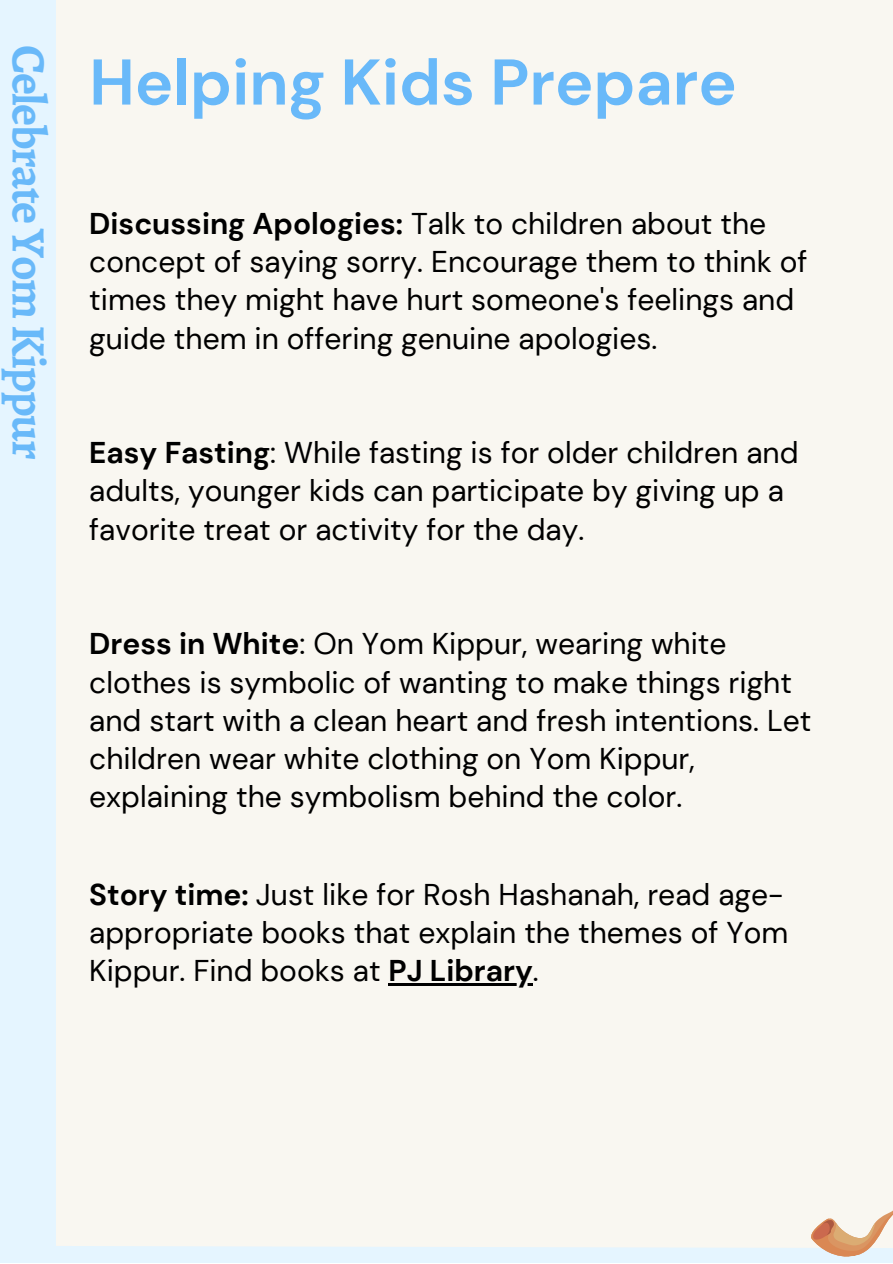
<style>
.page{position:relative;width:893px;height:1264px;background:#fff}
.page>*{position:absolute;margin:0;border:0;box-sizing:border-box;transform-origin:0 0}
.t1{font:700 64.5px "DM Sans";color:#69b9f9}
.t2{font:700 48px "Alegreya";letter-spacing:-.035em;color:#69b9f9}
.t3{font:30px/38.2px "DM Sans";color:#000}
.s1{font-weight:700}
</style>
<div class="page">
<div style="left:0;top:0;width:892px;height:1262px;background:#e5f5ff"></div>
<div style="left:57px;top:0;width:835px;height:1262px;background:#f9f7f1"></div>
<svg style="left:56px;top:1202px;width:836px;height:60px"></svg>
<hr style="left:388px;top:983px;width:145px;height:2px;background:#000">
<p class="t2" style="left:61px;top:45px;width:416px;rotate:90deg">CelebrateYomKippur</p>
<p class="t1" style="left:89px;top:41px;width:649px">Helping Kids Prepare</p>
<p class="t3" style="left:89px;top:204px;width:719px"><span class="s1">Discussing Apologies:</span> Talk to children about the concept of saying sorry. Encourage them to think of times they might have hurt someone's feelings and guide them in offering genuine apologies.</p>
<p class="t3" style="left:89px;top:434px;width:710px"><span class="s1">Easy Fasting</span>: While fasting is for older children and adults, younger kids can participate by giving up a favorite treat or activity for the day.</p>
<p class="t3" style="left:89px;top:625px;width:723px"><span class="s1">Dress in White</span>: On Yom Kippur, wearing white clothes is symbolic of wanting to make things right and start with a clean heart and fresh intentions. Let children wear white clothing on Yom Kippur, explaining the symbolism behind the color.</p>
<p class="t3" style="left:89px;top:875px;width:700px"><span class="s1">Story time:</span> Just like for Rosh Hashanah, read age&shy;appropriate books that explain the themes of Yom<br>Kippur. Find books at <span class="s1">PJ Library</span>.</p>
</div>
